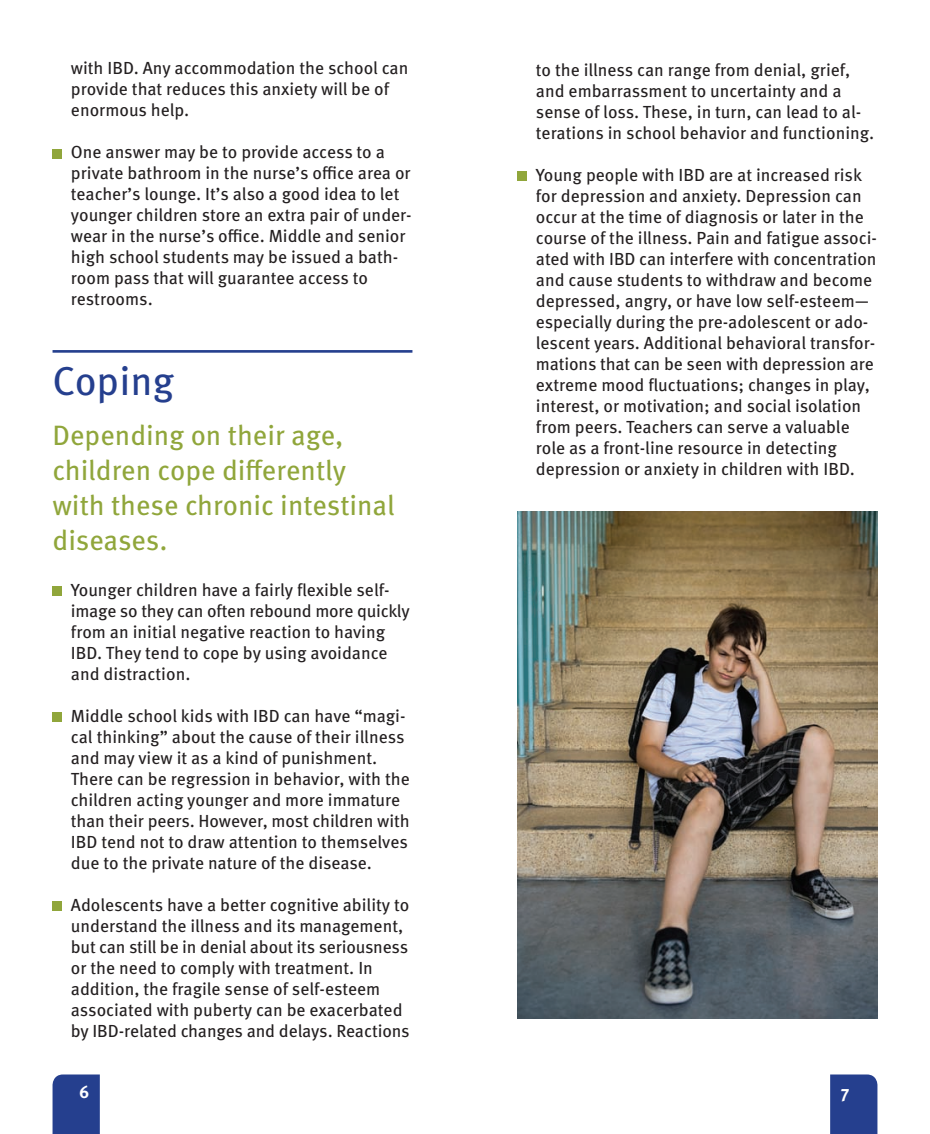
<style>
.page{position:relative;width:930px;height:1134px;background:#fff}
.page>*{position:absolute;margin:0;border:0;box-sizing:border-box;transform-origin:0 0}
.t1{font:40.25px "Meta Pro";color:#253f8e}
.t2{font:28px/35px "Meta Pro";color:#90a63b}
.t3{font:17.5px/21px "Meta Pro";color:#231f20}
.t4{font:700 17.5px "Meta Pro";color:#fff}
</style>
<div class="page">
<div style="left:830px;top:1074px;width:47px;height:60px;background:#253f8e"></div>
<div style="left:52px;top:1074px;width:48px;height:60px;background:#253f8e"></div>
<hr style="left:52px;top:350px;width:360px;height:3px;background:#253f8e">
<div style="left:52px;top:586px;width:10px;height:10px;background:#90a63b"></div>
<div style="left:52px;top:149px;width:10px;height:9px;background:#90a63b"></div>
<div style="left:52px;top:712px;width:10px;height:10px;background:#90a63b"></div>
<div style="left:52px;top:901px;width:10px;height:10px;background:#90a63b"></div>
<div style="left:517px;top:171px;width:10px;height:10px;background:#90a63b"></div>
<img style="left:517px;top:511px;width:360px;height:508px">
<p class="t3" style="left:71px;top:60px;width:339px">with IBD. Any accommodation the school can provide that reduces this anxiety will be of enormous help.</p>
<p class="t3" style="left:71px;top:144px;width:342px">One answer may be to provide access to a private bathroom in the nurse’s office area or teacher’s lounge. It’s also a good idea to let younger children store an extra pair of under&shy;wear in the nurse’s office. Middle and senior high school students may be issued a bath&shy;room pass that will guarantee access to restrooms.</p>
<h1 class="t1" style="left:52px;top:367px;width:123px">Coping</h1>
<h2 class="t2" style="left:52px;top:421px;width:344px">Depending on their age, children cope differently with these chronic intestinal diseases.</h2>
<p class="t3" style="left:71px;top:581px;width:340px">Younger children have a fairly flexible self&shy;image so they can often rebound more quickly from an initial negative reaction to having IBD. They tend to cope by using avoidance and distraction.</p>
<p class="t3" style="left:71px;top:707px;width:340px">Middle school kids with IBD can have “magi&shy;cal thinking” about the cause of their illness and may view it as a kind of punishment.<br>There can be regression in behavior, with the children acting younger and more immature than their peers. However, most children with IBD tend not to draw attention to themselves due to the private nature of the disease.</p>
<p class="t3" style="left:71px;top:896px;width:340px">Adolescents have a better cognitive ability to understand the illness and its management, but can still be in denial about its seriousness or the need to comply with treatment. In addition, the fragile sense of self-esteem associated with puberty can be exacerbated by IBD-related changes and delays. Reactions</p>
<p class="t3" style="left:536px;top:61px;width:340px">to the illness can range from denial, grief, and embarrassment to uncertainty and a sense of loss. These, in turn, can lead to al&shy;terations in school behavior and functioning.</p>
<p class="t3" style="left:536px;top:166px;width:342px">Young people with IBD are at increased risk for depression and anxiety. Depression can occur at the time of diagnosis or later in the course of the illness. Pain and fatigue associ&shy;ated with IBD can interfere with concentration and cause students to withdraw and become depressed, angry, or have low self-esteem— especially during the pre-adolescent or ado&shy;lescent years. Additional behavioral transfor&shy;mations that can be seen with depression are extreme mood fluctuations; changes in play, interest, or motivation; and social isolation from peers. Teachers can serve a valuable role as a front-line resource in detecting depression or anxiety in children with IBD.</p>
<p class="t4" style="left:79px;top:1086px;width:12px">6</p>
<p class="t4" style="left:840px;top:1086px;width:10px">7</p>
</div>
